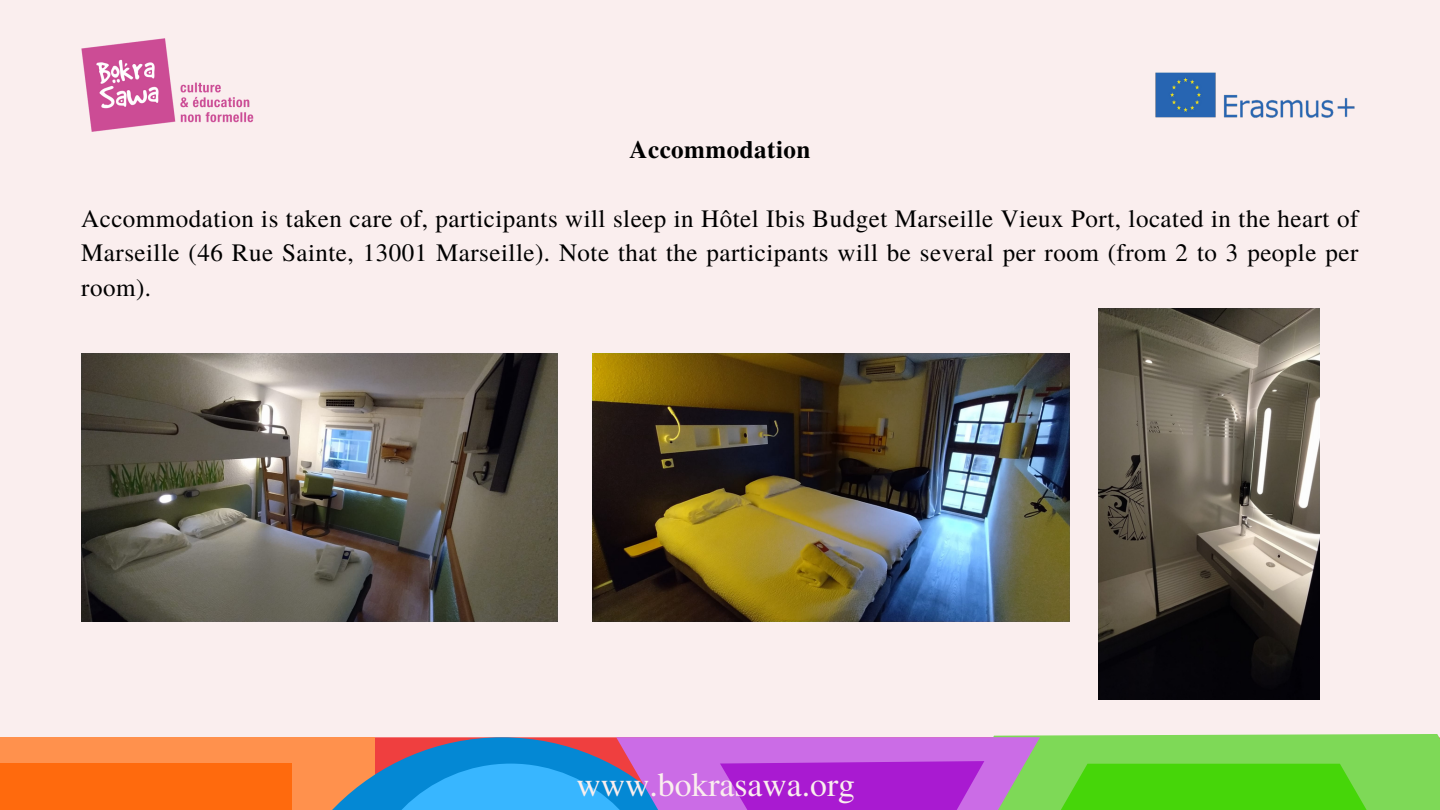
<style>
.page{position:relative;width:1440px;height:810px;background:#faeeee}
.page>*{position:absolute;margin:0;border:0;box-sizing:border-box;transform-origin:0 0}
.t1{font:33.7px "Te X Gyre Termes";color:#faeeee}
.t2{font:25px/34.5px "Te X Gyre Termes";letter-spacing:.02em;color:#000;text-align:justify}
.t3{font:700 25px "Te X Gyre Termes";letter-spacing:.02em;color:#000}
.s1{font-size:30px}
</style>
<div class="page">
<img style="left:81px;top:38px;width:172px;height:94px">
<img style="left:1155px;top:72px;width:200px;height:46px">
<img style="left:81px;top:353px;width:477px;height:269px">
<img style="left:592px;top:353px;width:477px;height:269px">
<img style="left:1099px;top:308px;width:220px;height:234px">
<div style="left:0;top:737px;width:375px;height:73px;background:#ff914d"></div>
<div style="left:0;top:764px;width:291px;height:46px;background:#ff6a0d"></div>
<img style="left:663px;top:542px;width:776px;height:195px">
<svg style="left:720px;top:647px;width:331px;height:90px"></svg>
<svg style="left:267px;top:737px;width:1173px;height:73px;background:#859190"></svg>
<p class="t3" style="left:630px;top:130px;width:182px">Accommodation</p>
<p class="t2" style="left:81px;top:200px;width:1279px">Accommodation is taken care of, participants will sleep in Hôtel Ibis Budget Marseille Vieux Port, located in the heart of Marseille (46 Rue Sainte, 13001 Marseille). Note that the participants will be several per room (from 2 to 3 people per room).</p>
<h1 class="t1" style="left:577px;top:761px;width:280px">w<span class="s1">w</span>w<span class="s1">w</span>w<span class="s1">w</span>. <span class="s1">.</span>b<span class="s1">b</span>o<span class="s1">o</span>k<span class="s1">k</span> r<span class="s1">r</span> a<span class="s1">a s</span>s <span class="s1">a</span>a<span class="s1">w</span>w<span class="s1">a</span>a<span class="s1">. o r</span>. o <span class="s1">g</span>r g</h1>
</div>
